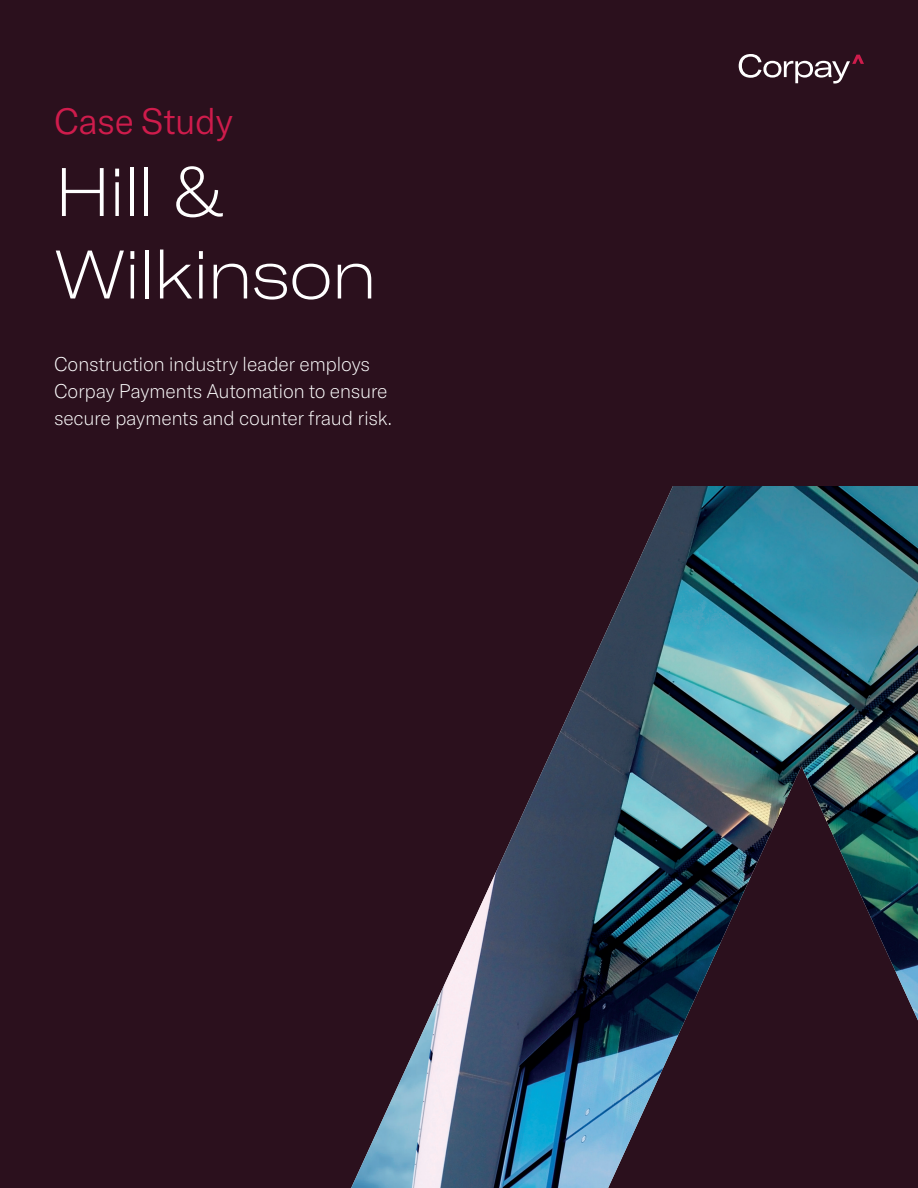
<style>
.page{position:relative;width:918px;height:1188px;background:#2b101d}
.page>*{position:absolute;margin:0;border:0;box-sizing:border-box;transform-origin:0 0}
.t1{font:100 expanded 67.5px/82.5px "GT America";letter-spacing:-.05em;color:#fff}
.t2{font:300 36px "GT America";letter-spacing:-.02em;color:#cf1c4c}
.t3{font:100 19.5px/27px "GT America";letter-spacing:-.02em;color:#fff}
</style>
<div class="page">
<svg style="left:739px;top:54px;width:125px;height:30px"></svg>
<img style="left:351px;top:486px;width:567px;height:702px">
<h2 class="t2" style="left:54px;top:100px;width:180px">Case Study</h2>
<h1 class="t1" style="left:54px;top:151px;width:325px">Hill &amp;<br>Wilkinson</h1>
<p class="t3" style="left:54px;top:351px;width:340px">Construction industry leader employs<br>Corpay Payments Automation to ensure secure payments and counter fraud risk.</p>
</div>
